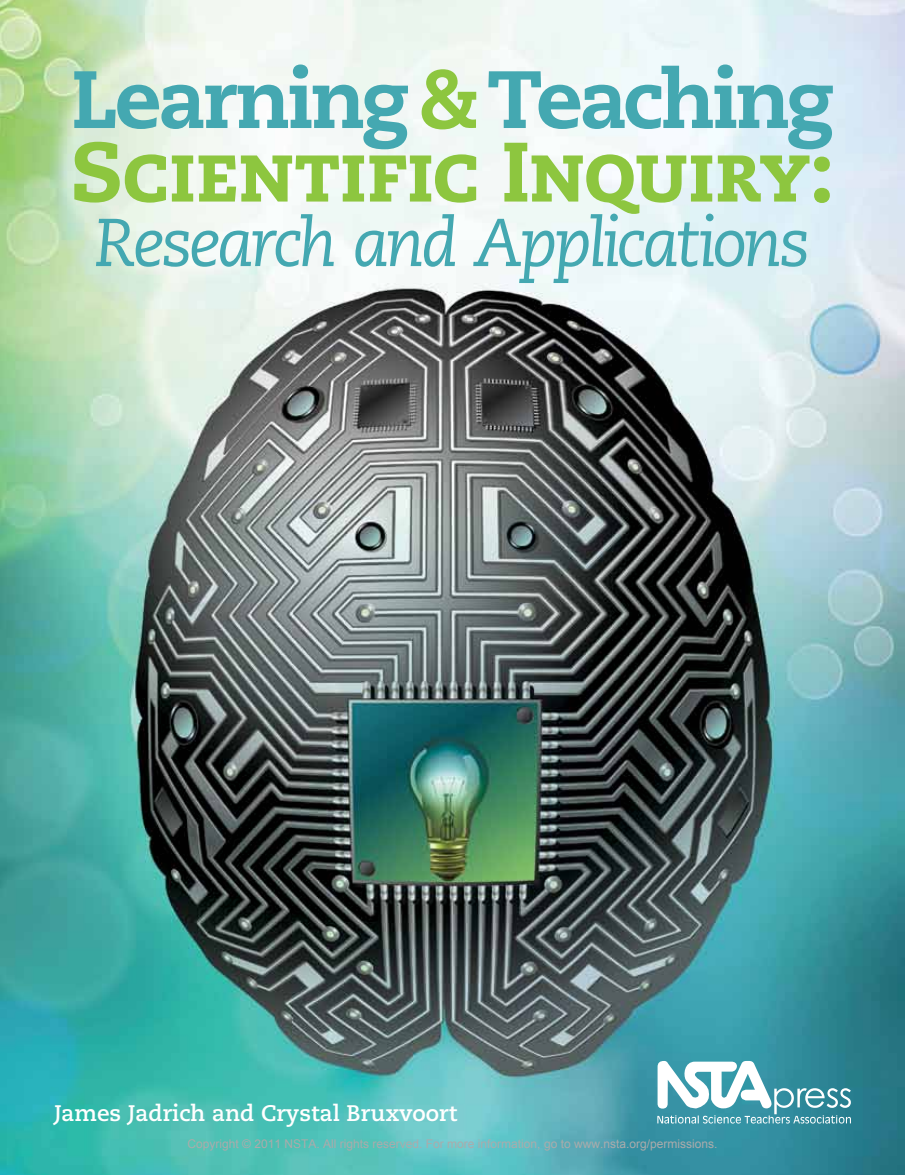
<style>
.page{position:relative;width:905px;height:1175px;background:#fff}
.page>*{position:absolute;margin:0;border:0;box-sizing:border-box;transform-origin:0 0}
.t1{font:800 84px "Caecilia LT Std";letter-spacing:-.015em;color:#8dc63f}
.t2{font:800 81px "Caecilia LT Std";letter-spacing:-.045em;color:#44a8b1}
.t3{font:italic 67.5px "Caecilia LT Std";letter-spacing:-.055em;color:#44a8b1}
.t4{font:700 22.5px "Caecilia LT Std";color:#fff}
.t5{font:12px "Arial";color:#ababab}
.s1{font-size:82.5px;color:#8dc63f}
</style>
<div class="page">
<img style="left:0;top:0;width:904px;height:1174px">
<svg style="left:657px;top:1060px;width:194px;height:63px"></svg>
<h2 class="t2" style="left:71px;top:49px;width:765px">Learning<span class="s1">&amp;</span>Teaching</h2>
<h1 class="t1" style="left:71px;top:120px;width:765px">Scientific Inquiry:</h1>
<h3 class="t3" style="left:94px;top:204px;width:717px">Research and Applications</h3>
<h3 class="t4" style="left:54px;top:1099px;width:404px">James Jadrich and Crystal Bruxvoort</h3>
<p class="t5" style="left:187px;top:1135px;width:531px">Copyright © 2011 NSTA. All rights reserved. For more information, go to www.nsta.org/permissions.</p>
</div>
